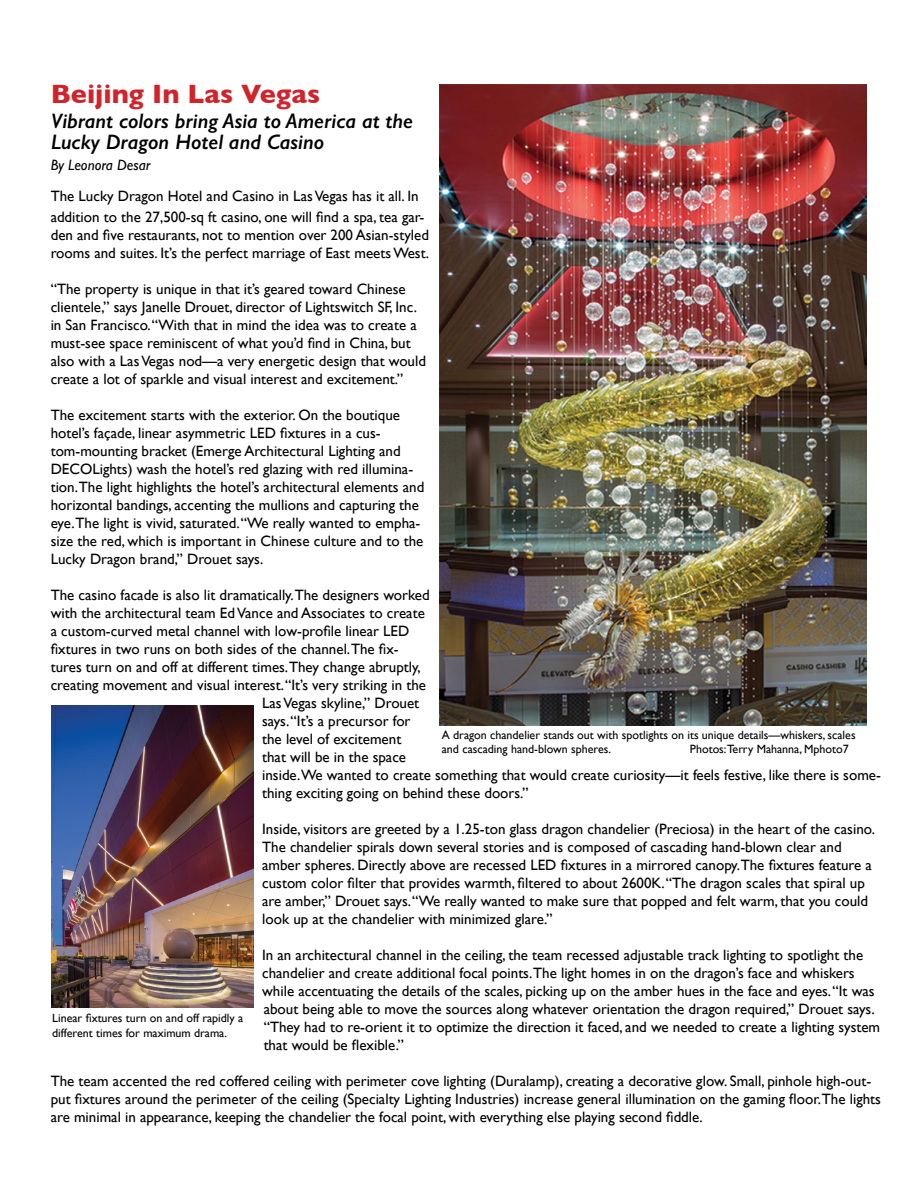
<style>
.page{position:relative;width:918px;height:1188px;background:#fff}
.page>*{position:absolute;margin:0;border:0;box-sizing:border-box;transform-origin:0 0}
.t1{font:700 27px "Gill Sans";color:#d2232a}
.t2{font:italic 600 21px/21px "Gill Sans";color:#000}
.t3{font:15px/18px "Gill Sans";color:#000}
.t4{font:italic 15px "Gill Sans";color:#000}
.t5{font:12px/14.4px "Gill Sans";color:#000}
</style>
<div class="page">
<img style="left:439px;top:84px;width:428px;height:642px">
<img style="left:52px;top:706px;width:201px;height:302px">
<p class="t1" style="left:51px;top:72px;width:271px">Beijing In Las Vegas</p>
<p class="t2" style="left:51px;top:110px;width:364px">Vibrant colors bring Asia to America at the<br>Lucky Dragon Hotel and Casino</p>
<p class="t4" style="left:51px;top:156px;width:101px">By Leonora Desar</p>
<p class="t3" style="left:51px;top:186px;width:375px;line-height:21px">The Lucky Dragon Hotel and Casino in Las Vegas has it all. In addition to the 27,500-sq ft casino, one will find a spa, tea gar-</p>
<p class="t3" style="left:51px;top:226px;width:380px">den and five restaurants, not to mention over 200 Asian-styled rooms and suites. It’s the perfect marriage of East meets West.</p>
<p class="t3" style="left:51px;top:280px;width:377px">“The property is unique in that it’s geared toward Chinese clientele,” says Janelle Drouet, director of Lightswitch SF, Inc. in San Francisco. “With that in mind the idea was to create a must-see space reminiscent of what you’d find in China, but also with a Las Vegas nod—a very energetic design that would create a lot of sparkle and visual interest and excitement.”</p>
<p class="t3" style="left:51px;top:406px;width:375px">The excitement starts with the exterior. On the boutique hotel’s façade, linear asymmetric LED fixtures in a cus&shy;tom-mounting bracket (Emerge Architectural Lighting and DECOLights) wash the hotel’s red glazing with red illumina&shy;tion.The light highlights the hotel’s architectural elements and horizontal bandings, accenting the mullions and capturing the eye.The light is vivid, saturated. “We really wanted to empha&shy;size the red, which is important in Chinese culture and to the Lucky Dragon brand,” Drouet says.</p>
<p class="t3" style="left:51px;top:586px;width:381px">The casino facade is also lit dramatically.The designers worked</p>
<p class="t3" style="left:51px;top:604px;width:376px">with the architectural team Ed Vance and Associates to create</p>
<p class="t3" style="left:51px;top:622px;width:360px">a custom-curved metal channel with low-profile linear LED</p>
<p class="t3" style="left:51px;top:640px;width:350px">fixtures in two runs on both sides of the channel.The fix-</p>
<p class="t3" style="left:51px;top:658px;width:371px">tures turn on and off at different times.They change abruptly,</p>
<p class="t3" style="left:51px;top:676px;width:377px">creating movement and visual interest. “It’s very striking in the</p>
<p class="t3" style="left:262px;top:694px;width:159px">Las Vegas skyline,” Drouet</p>
<p class="t3" style="left:262px;top:712px;width:150px">says. “It’s a precursor for</p>
<p class="t3" style="left:262px;top:730px;width:141px">the level of excitement</p>
<p class="t3" style="left:262px;top:748px;width:145px">that will be in the space</p>
<p class="t3" style="left:262px;top:766px;width:620px">inside.We wanted to create something that would create curiosity—it feels festive, like there is some-</p>
<p class="t3" style="left:262px;top:784px;width:268px">thing exciting going on behind these doors.”</p>
<p class="t3" style="left:262px;top:820px;width:614px">Inside, visitors are greeted by a 1.25-ton glass dragon chandelier (Preciosa) in the heart of the casino.<br>The chandelier spirals down several stories and is composed of cascading hand-blown clear and amber spheres. Directly above are recessed LED fixtures in a mirrored canopy.The fixtures feature a custom color filter that provides warmth, filtered to about 2600K. “The dragon scales that spiral up are amber,” Drouet says. “We really wanted to make sure that popped and felt warm, that you could look up at the chandelier with minimized glare.”</p>
<p class="t3" style="left:262px;top:946px;width:620px">In an architectural channel in the ceiling, the team recessed adjustable track lighting to spotlight the chandelier and create additional focal points.The light homes in on the dragon’s face and whiskers while accentuating the details of the scales, picking up on the amber hues in the face and eyes. “It was about being able to move the sources along whatever orientation the dragon required,” Drouet says. “They had to re-orient it to optimize the direction it faced, and we needed to create a lighting system that would be flexible.”</p>
<p class="t3" style="left:51px;top:1072px;width:832px">The team accented the red coffered ceiling with perimeter cove lighting (Duralamp), creating a decorative glow. Small, pinhole high-out&shy;put fixtures around the perimeter of the ceiling (Specialty Lighting Industries) increase general illumination on the gaming floor.The lights are minimal in appearance, keeping the chandelier the focal point, with everything else playing second fiddle.</p>
<p class="t5" style="left:442px;top:728px;width:415px">A dragon chandelier stands out with spotlights on its unique details—whiskers, scales and cascading hand-blown spheres.</p>
<p class="t5" style="left:690px;top:742px;width:160px">Photos:Terry Mahanna, Mphoto7</p>
<p class="t5" style="left:52px;top:1011px;width:192px">Linear fixtures turn on and off rapidly a different times for maximum drama.</p>
</div>
